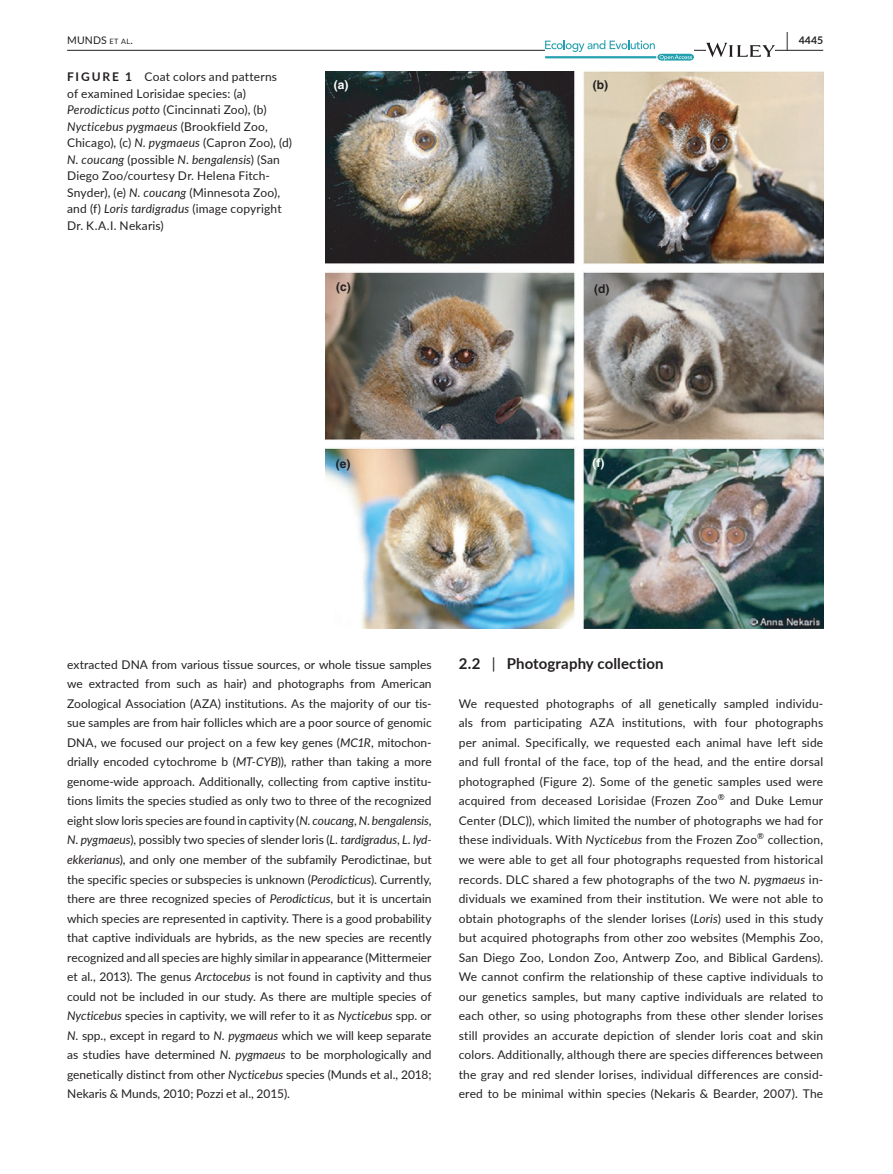
<style>
.page{position:relative;width:893px;height:1174px;background:#fff}
.page>*{position:absolute;margin:0;border:0;box-sizing:border-box;transform-origin:0 0}
.t1{font:700 19.5px "Lato";color:#231f20;scale:.48 1}
.t2{font:700 15px "Lato";letter-spacing:.005em;color:#231f20}
.t3{font:12px/19.5px "Lato";letter-spacing:.015em;color:#231f20;text-align:justify}
.t4{font:700 12px "Helvetica";color:#231f20}
.t5{font:700 12px "Helvetica";color:#fff}
.t6{font:10.5px "Lato";letter-spacing:.015em;color:#231f20}
.t7{font:700 10.5px "Lato";color:#231f20}
.s1{font-size:7.35px}
.s2{font-weight:700}
.s3{font-style:italic}
.s4{font-weight:400}
</style>
<div class="page">
<hr style="left:67px;top:50px;width:756px;height:1px;background:#231f20">
<svg style="left:545px;top:40px;width:149px;height:21px"></svg>
<svg style="left:706px;top:43px;width:69px;height:14px"></svg>
<img style="left:326px;top:72px;width:497px;height:556px">
<h1 class="t1" style="left:786px;top:25px;width:7px">|</h1>
<p class="t6" style="left:67px;top:33px;width:67px">MUNDS <span class="s1">et al</span>.</p>
<p class="t7" style="left:799px;top:33px;width:26px">4445</p>
<p class="t3" style="left:67px;top:68px;width:226px;line-height:16.5px;text-align:left"><span class="s2">FIGURE 1</span> Coat colors and patterns<br>of examined Lorisidae species: (a)<br><span class="s3">Perodicticus potto</span> (Cincinnati Zoo), (b)<br><span class="s3">Nycticebus pygmaeus</span> (Brookfield Zoo, Chicago), (c) <span class="s3">N. pygmaeus</span> (Capron Zoo), (d)<br><span class="s3">N. coucang</span> (possible <span class="s3">N. bengalensis</span>) (San Diego Zoo/courtesy Dr. Helena Fitch-Snyder), (e) <span class="s3">N. coucang</span> (Minnesota Zoo), and (f) <span class="s3">Loris tardigradus</span> (image copyright Dr. K.A.I. Nekaris)</p>
<p class="t5" style="left:334px;top:78px;width:16px">(a)</p>
<p class="t4" style="left:593px;top:78px;width:17px">(b)</p>
<p class="t4" style="left:336px;top:279px;width:16px">(c)</p>
<p class="t4" style="left:594px;top:281px;width:17px">(d)</p>
<p class="t4" style="left:336px;top:456px;width:16px">(e)</p>
<p class="t5" style="left:592px;top:455px;width:13px">(f)</p>
<p class="t3" style="left:67px;top:654px;width:366px">extracted DNA from various tissue sources, or whole tissue samples we extracted from such as hair) and photographs from American Zoological Association (AZA) institutions. As the majority of our tis&shy;sue samples are from hair follicles which are a poor source of genomic DNA, we focused our project on a few key genes (<span class="s3">MC1R</span>, mitochon&shy;drially encoded cytochrome b (<span class="s3">MT-CYB</span>)), rather than taking a more genome-wide approach. Additionally, collecting from captive institu&shy;tions limits the species studied as only two to three of the recognized eight slow loris species are found in captivity (<span class="s3">N. coucang</span>, <span class="s3">N. bengalensis</span>, <span class="s3">N. pygmaeus</span>), possibly two species of slender loris (<span class="s3">L</span>. <span class="s3">tardigradus</span>, <span class="s3">L. lyd&shy;ekkerianus</span>), and only one member of the subfamily Perodictinae, but the specific species or subspecies is unknown (<span class="s3">Perodicticus</span>). Currently, there are three recognized species of <span class="s3">Perodicticus</span>, but it is uncertain which species are represented in captivity. There is a good probability that captive individuals are hybrids, as the new species are recently recognized and all species are highly similar in appearance (Mittermeier et al., 2013). The genus <span class="s3">Arctocebus</span> is not found in captivity and thus could not be included in our study. As there are multiple species of <span class="s3">Nycticebus</span> species in captivity, we will refer to it as <span class="s3">Nycticebus</span> spp. or <span class="s3">N</span>. spp., except in regard to <span class="s3">N. pygmaeus</span> which we will keep separate as studies have determined <span class="s3">N. pygmaeus</span> to be morphologically and genetically distinct from other <span class="s3">Nycticebus</span> species (Munds et al., 2018; Nekaris &amp; Munds, 2010; Pozzi et al., 2015).</p>
<p class="t2" style="left:459px;top:652px;width:206px">2.2 <span class="s4">|</span> Photography collection</p>
<p class="t3" style="left:459px;top:693px;width:366px">We requested photographs of all genetically sampled individu&shy;als from participating AZA institutions, with four photographs per animal. Specifically, we requested each animal have left side and full frontal of the face, top of the head, and the entire dorsal photographed (Figure 2). Some of the genetic samples used were acquired from deceased Lorisidae (Frozen Zoo<sup>®</sup> and Duke Lemur Center (DLC)), which limited the number of photographs we had for these individuals. With <span class="s3">Nycticebus</span> from the Frozen Zoo<sup>®</sup> collection, we were able to get all four photographs requested from historical records. DLC shared a few photographs of the two <span class="s3">N. pygmaeus</span> in&shy;dividuals we examined from their institution. We were not able to obtain photographs of the slender lorises (<span class="s3">Loris</span>) used in this study but acquired photographs from other zoo websites (Memphis Zoo, San Diego Zoo, London Zoo, Antwerp Zoo, and Biblical Gardens).<br>We cannot confirm the relationship of these captive individuals to our genetics samples, but many captive individuals are related to each other, so using photographs from these other slender lorises still provides an accurate depiction of slender loris coat and skin colors. Additionally, although there are species differences between the gray and red slender lorises, individual differences are consid&shy;ered to be minimal within species (Nekaris &amp; Bearder, 2007). The</p>
</div>
